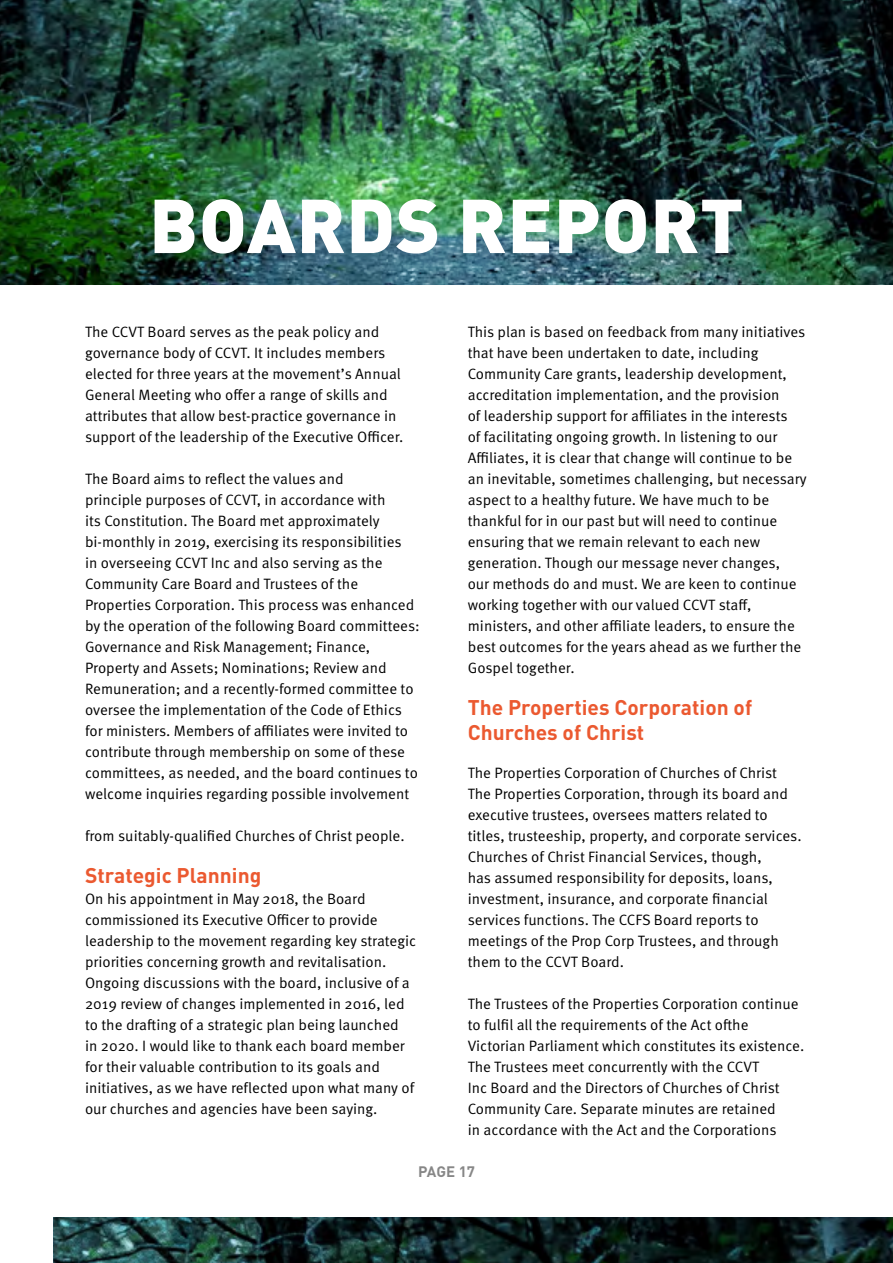
<style>
.page{position:relative;width:893px;height:1263px;background:#fff}
.page>*{position:absolute;margin:0;border:0;box-sizing:border-box;transform-origin:0 0}
.Heading_1{font:900 75px "DIN Pro";letter-spacing:.01em;color:#fff}
.Heading_2{font:700 21px/25.2px "DIN Pro";color:#eb5930}
.t1{font:15px/21px "Meta Pro Norm";color:#000}
.t2{font:700 15px "DIN Pro";color:#878787}
</style>
<div class="page">
<img style="left:0;top:0;width:892px;height:285px">
<img style="left:53px;top:1217px;width:840px;height:46px">
<p class="Heading_1" style="left:149px;top:175px;width:596px">BOARDS REPORT</p>
<p class="t1" style="left:85px;top:320px;width:320px">The CCVT Board serves as the peak policy and governance body of CCVT. It includes members elected for three years at the movement’s Annual General Meeting who offer a range of skills and attributes that allow best-practice governance in support of the leadership of the Executive Officer.</p>
<p class="t1" style="left:85px;top:467px;width:336px">The Board aims to reflect the values and<br>principle purposes of CCVT, in accordance with<br>its Constitution. The Board met approximately bi-monthly in 2019, exercising its responsibilities<br>in overseeing CCVT Inc and also serving as the Community Care Board and Trustees of the Properties Corporation. This process was enhanced by the operation of the following Board committees:<br>Governance and Risk Management; Finance, Property and Assets; Nominations; Review and Remuneration; and a recently-formed committee to oversee the implementation of the Code of Ethics for ministers. Members of affiliates were invited to contribute through membership on some of these committees, as needed, and the board continues to welcome inquiries regarding possible involvement</p>
<p class="t1" style="left:85px;top:824px;width:321px">from suitably-qualified Churches of Christ people.</p>
<p class="Heading_2" style="left:85px;top:862px;width:178px">Strategic Planning</p>
<p class="t1" style="left:85px;top:887px;width:333px">On his appointment in May 2018, the Board commissioned its Executive Officer to provide leadership to the movement regarding key strategic priorities concerning growth and revitalisation.<br>Ongoing discussions with the board, inclusive of a 2019 review of changes implemented in 2016, led to the drafting of a strategic plan being launched<br>in 2020. I would like to thank each board member for their valuable contribution to its goals and initiatives, as we have reflected upon what many of our churches and agencies have been saying.</p>
<p class="t1" style="left:468px;top:320px;width:340px">This plan is based on feedback from many initiatives that have been undertaken to date, including Community Care grants, leadership development, accreditation implementation, and the provision<br>of leadership support for affiliates in the interests<br>of facilitating ongoing growth. In listening to our Affiliates, it is clear that change will continue to be an inevitable, sometimes challenging, but necessary aspect to a healthy future. We have much to be thankful for in our past but will need to continue ensuring that we remain relevant to each new generation. Though our message never changes,<br>our methods do and must. We are keen to continue working together with our valued CCVT staff, ministers, and other affiliate leaders, to ensure the best outcomes for the years ahead as we further the Gospel together.</p>
<p class="Heading_2" style="left:468px;top:694px;width:286px">The Properties Corporation of<br>Churches of Christ</p>
<p class="t1" style="left:468px;top:761px;width:335px">The Properties Corporation of Churches of Christ The Properties Corporation, through its board and executive trustees, oversees matters related to titles, trusteeship, property, and corporate services.<br>Churches of Christ Financial Services, though,<br>has assumed responsibility for deposits, loans, investment, insurance, and corporate financial services functions. The CCFS Board reports to meetings of the Prop Corp Trustees, and through them to the CCVT Board.</p>
<p class="t1" style="left:468px;top:992px;width:338px">The Trustees of the Properties Corporation continue to fulfil all the requirements of the Act ofthe Victorian Parliament which constitutes its existence.<br>The Trustees meet concurrently with the CCVT<br>Inc Board and the Directors of Churches of Christ Community Care. Separate minutes are retained<br>in accordance with the Act and the Corporations</p>
<p class="t2" style="left:418px;top:1161px;width:59px">PAGE 17</p>
</div>
